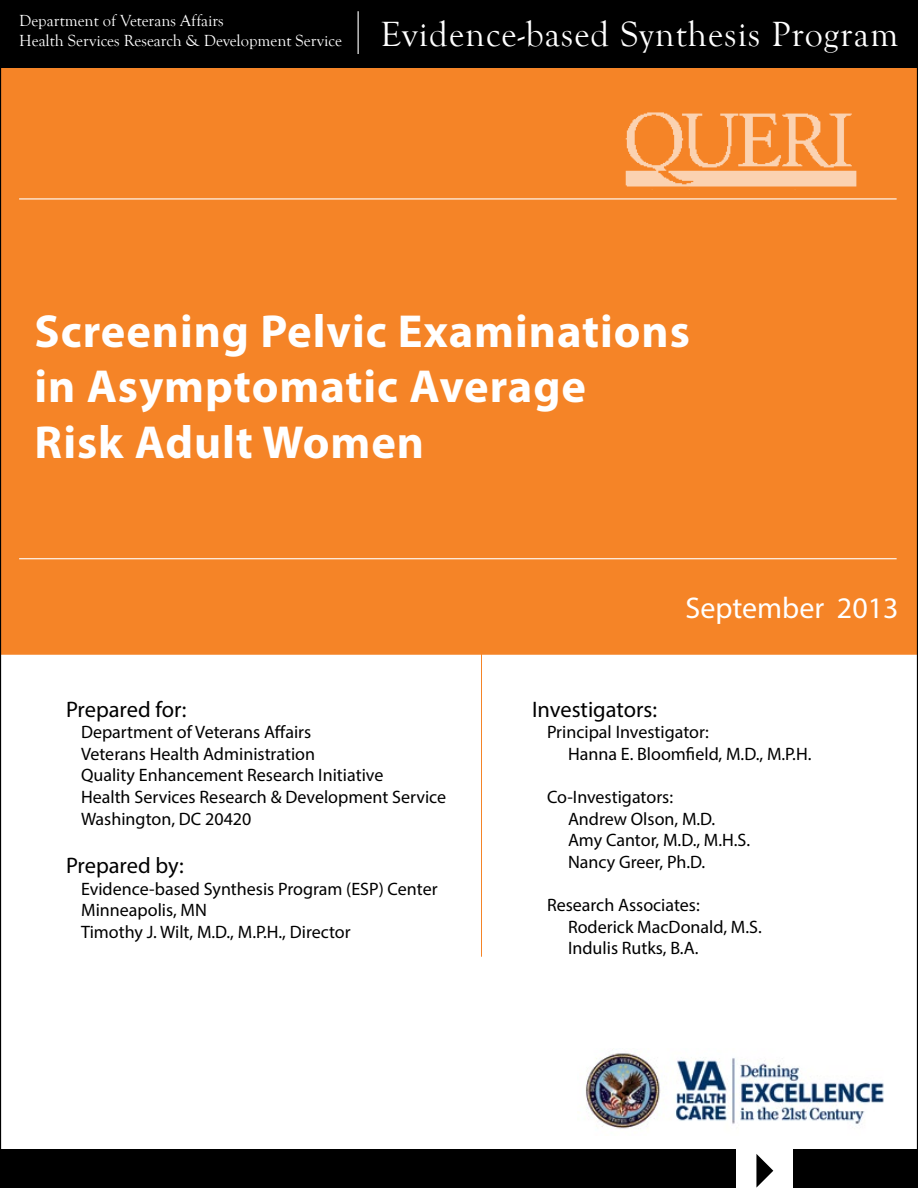
<style>
.page{position:relative;width:918px;height:1188px;background:#fff}
.page>*{position:absolute;margin:0;border:0;box-sizing:border-box;transform-origin:0 0}
.title_page_title{font:700 46.5px "Myriad Pro";letter-spacing:.02em;color:#fff}
.t1{font:36px "Goudy Old Style T";letter-spacing:.03em;color:#fff}
.title_page_date{font:30px "Myriad Pro";color:#fff}
.title_page_staff_hea{font:22.5px "Myriad Pro";color:#000}
.title_page_staff{font:18px "Myriad Pro";color:#000}
.t2{font:16.5px "Goudy Old Style T";color:#fff}
</style>
<div class="page">
<div style="left:3px;top:68px;width:912px;height:587px;background:#f58427"></div>
<div style="left:0;top:0;width:918px;height:68px;background:#000"></div>
<hr style="left:358px;top:11px;width:1px;height:43px;background:#fff">
<hr style="left:19px;top:558px;width:878px;height:1px;background:#fff">
<hr style="left:481px;top:646px;width:1px;height:311px;background:#f58427">
<div style="left:0;top:1149px;width:918px;height:39px;background:#000"></div>
<hr style="left:19px;top:198px;width:878px;height:2px;background:#fff">
<img style="left:585px;top:1053px;width:299px;height:76px">
<img style="left:610px;top:81px;width:261px;height:108px">
<div style="left:736px;top:1144px;width:56px;height:44px;background:#fff"></div>
<p class="t2" style="left:19px;top:12px;width:206px">Department of Veterans Affairs</p>
<p class="t2" style="left:19px;top:32px;width:324px">Health Services Research &amp; Development Service</p>
<p class="t1" style="left:380px;top:14px;width:519px">Evidence-based Synthesis Program</p>
<p class="title_page_title" style="left:34px;top:301px;width:657px">Screening Pelvic Examinations</p>
<p class="title_page_title" style="left:34px;top:356px;width:553px">in Asymptomatic Average</p>
<p class="title_page_title" style="left:34px;top:412px;width:391px">Risk Adult Women</p>
<p class="title_page_staff_hea" style="left:66px;top:695px;width:122px">Prepared for:</p>
<p class="title_page_staff" style="left:81px;top:721px;width:232px">Department of Veterans Affairs</p>
<p class="title_page_staff" style="left:81px;top:743px;width:236px">Veterans Health Administration</p>
<p class="title_page_staff" style="left:81px;top:764px;width:304px">Quality Enhancement Research Initiative</p>
<p class="title_page_staff" style="left:81px;top:786px;width:367px">Health Services Research &amp; Development Service</p>
<p class="title_page_staff" style="left:81px;top:807px;width:172px">Washington, DC 20420</p>
<p class="title_page_staff_hea" style="left:66px;top:852px;width:119px">Prepared by:</p>
<p class="title_page_staff" style="left:81px;top:878px;width:358px">Evidence-based Synthesis Program (ESP) Center</p>
<p class="title_page_staff" style="left:81px;top:899px;width:127px">Minneapolis, MN</p>
<p class="title_page_staff" style="left:81px;top:921px;width:271px">Timothy J. Wilt, M.D., M.P.H., Director</p>
<p class="title_page_date" style="left:685px;top:590px;width:215px">September 2013</p>
<p class="title_page_staff_hea" style="left:532px;top:695px;width:127px">Investigators:</p>
<p class="title_page_staff" style="left:547px;top:721px;width:163px">Principal Investigator:</p>
<p class="title_page_staff" style="left:568px;top:743px;width:245px">Hanna E. Bloomfield, M.D., M.P.H.</p>
<p class="title_page_staff" style="left:547px;top:786px;width:128px">Co-Investigators:</p>
<p class="title_page_staff" style="left:568px;top:807px;width:149px">Andrew Olson, M.D.</p>
<p class="title_page_staff" style="left:568px;top:829px;width:184px">Amy Cantor, M.D., M.H.S.</p>
<p class="title_page_staff" style="left:568px;top:851px;width:139px">Nancy Greer, Ph.D.</p>
<p class="title_page_staff" style="left:547px;top:894px;width:154px">Research Associates:</p>
<p class="title_page_staff" style="left:568px;top:915px;width:195px">Roderick MacDonald, M.S.</p>
<p class="title_page_staff" style="left:568px;top:937px;width:132px">Indulis Rutks, B.A.</p>
</div>
